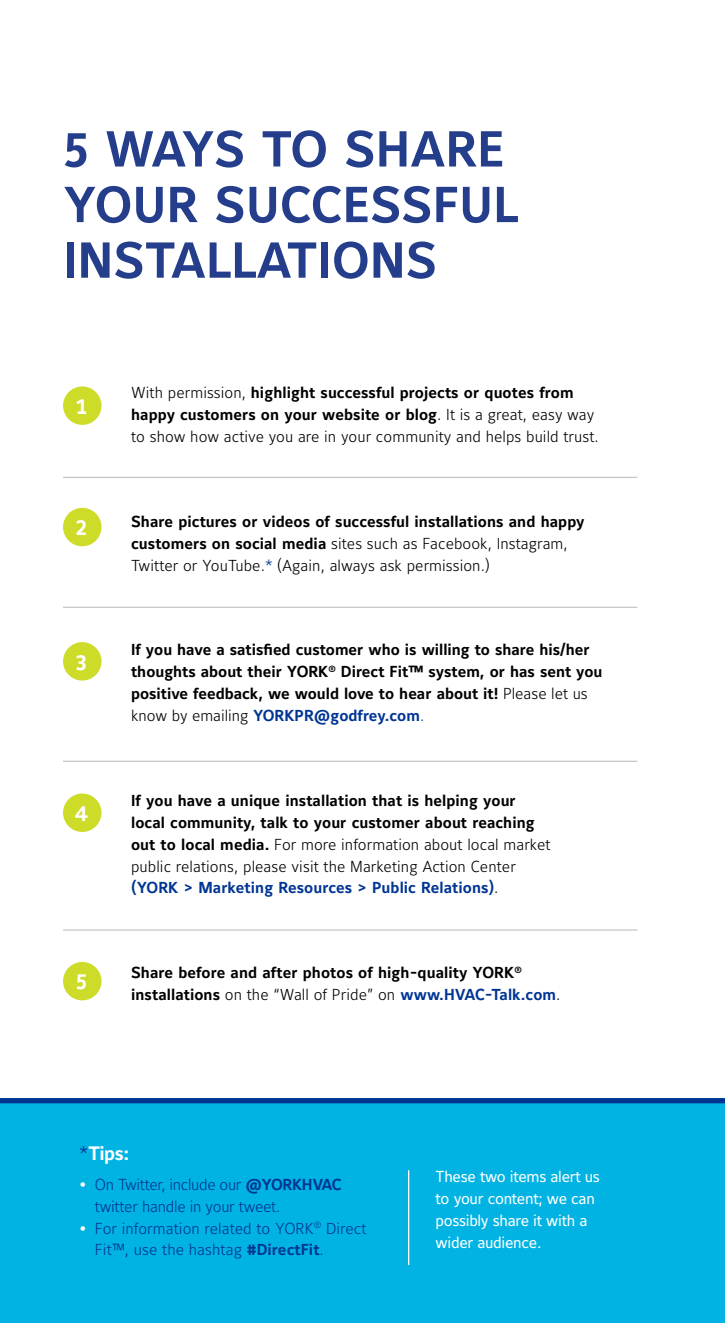
<style>
.page{position:relative;width:725px;height:1323px;background:#fff}
.page>*{position:absolute;margin:0;border:0;box-sizing:border-box;transform-origin:0 0}
.YRK___Hed{font:700 50.05px/55.6px "Maurea Jci Lf ML";letter-spacing:.01em;color:#243e8c}
.t1{font:700 22.05px "Maurea Jci Lf ML";color:#fff}
.YRK___Body{font:700 19.25px "Maurea Jci Lf ML";color:#fff}
.YRK___Bullets__blue{font:700 15.75px/21.9px "Maurea Jci Lf ML";letter-spacing:.005em;color:#000}
.YRK___Bullets__blue-2{font:300 15.75px/21.9px "Maurea Jci Lf ML";letter-spacing:.005em;color:#000}
.YRK___Body-2{font:15.75px/21.9px "Maurea Jci Lf ML";letter-spacing:-.02em;color:#fff}
.t2{font:300 15.75px/21.9px "Maurea Jci Lf ML";letter-spacing:.005em;color:#003594}
.t3{font:300 15.75px/21.9px "Maurea Jci Lf ML";letter-spacing:-.015em;color:#003594}
.s1{font-weight:700}
.s2{font-weight:300}
.s3{font-weight:300;color:#003594}
.s4{color:#003594}
.s5{font-family:"Montserrat";font-weight:400;font-size:17.5px;color:#fff}
</style>
<div class="page">
<div style="left:0;top:1098px;width:724px;height:225px;background:#00b3e3"></div>
<div style="left:63px;top:386px;width:38px;height:39px;background:#cddb29;border-radius:50%"></div>
<hr style="left:63px;top:477px;width:574px;height:1px;background:#c7c8ca">
<hr style="left:63px;top:607px;width:574px;height:1px;background:#c7c8ca">
<hr style="left:63px;top:761px;width:574px;height:1px;background:#c7c8ca">
<hr style="left:63px;top:929px;width:574px;height:2px;background:#c7c8ca">
<div style="left:63px;top:508px;width:38px;height:38px;background:#cddb29;border-radius:50%"></div>
<div style="left:63px;top:642px;width:38px;height:39px;background:#cddb29;border-radius:50%"></div>
<div style="left:63px;top:794px;width:38px;height:38px;background:#cddb29;border-radius:50%"></div>
<div style="left:63px;top:962px;width:38px;height:38px;background:#cddb29;border-radius:50%"></div>
<hr style="left:408px;top:1170px;width:1px;height:95px;background:#fff">
<div style="left:0;top:1098px;width:724px;height:5px;background:#003594"></div>
<p class="YRK___Hed" style="left:63px;top:122px;width:456px">5 WAYS TO SHARE<br>YOUR SUCCESSFUL<br>INSTALLATIONS</p>
<p class="t1" style="left:76px;top:393px;width:13px">1</p>
<p class="t1" style="left:76px;top:514px;width:12px">2</p>
<p class="t1" style="left:76px;top:649px;width:12px">3</p>
<p class="t1" style="left:75px;top:800px;width:14px">4</p>
<p class="t1" style="left:76px;top:968px;width:13px">5</p>
<p class="YRK___Bullets__blue-2" style="left:131px;top:381px;width:469px">With permission, <span class="s1">highlight successful projects or quotes from happy customers on your website or blog</span>. It is a great, easy way to show how active you are in your community and helps build trust.</p>
<p class="YRK___Bullets__blue" style="left:131px;top:511px;width:455px">Share pictures or videos of successful installations and happy customers on social media <span class="s2">sites such as Facebook, Instagram,<br>Twitter or YouTube.</span><span class="s3">*</span> <span class="s2">(Again, always ask permission.)</span></p>
<p class="YRK___Bullets__blue" style="left:131px;top:639px;width:473px">If you have a satisfied customer who is willing to share his/her thoughts about their YORK<sup>®</sup> Direct Fit™ system, or has sent you positive feedback, we would love to hear about it! <span class="s2">Please let us know by emailing</span> <span class="s4">YORKPR@godfrey.com</span><span class="s3">.</span></p>
<p class="YRK___Bullets__blue" style="left:131px;top:790px;width:421px">If you have a unique installation that is helping your local community, talk to your customer about reaching out to local media. <span class="s2">For more information about local market public relations, please visit the Marketing Action Center </span><span class="s4">(YORK &gt; Marketing Resources &gt; Public Relations)</span><span class="s2">.</span></p>
<p class="YRK___Bullets__blue" style="left:131px;top:962px;width:431px">Share before and after photos of high-quality YORK<sup>® </sup>installations <span class="s2">on the “Wall of Pride” on</span> <span class="s4">www.HVAC-Talk.com</span><span class="s2">.</span></p>
<p class="YRK___Body" style="left:79px;top:1142px;width:52px"><span class="s3">*</span>Tips:</p>
<p class="t3" style="left:95px;top:1173px;width:248px;text-indent:-16px"><span class="s5">•</span> On Twitter, include our <span class="s1">@YORKHVAC </span>twitter handle in your tweet.</p>
<p class="t2" style="left:95px;top:1217px;width:273px;text-indent:-16px"><span class="s5">•</span> For information related to YORK<sup>®</sup> Direct<br>Fit™, use the hashtag <span class="s1">#DirectFit</span>.</p>
<p class="YRK___Body-2" style="left:435px;top:1166px;width:166px">These two items alert us to your content; we can possibly share it with a wider audience.</p>
</div>
